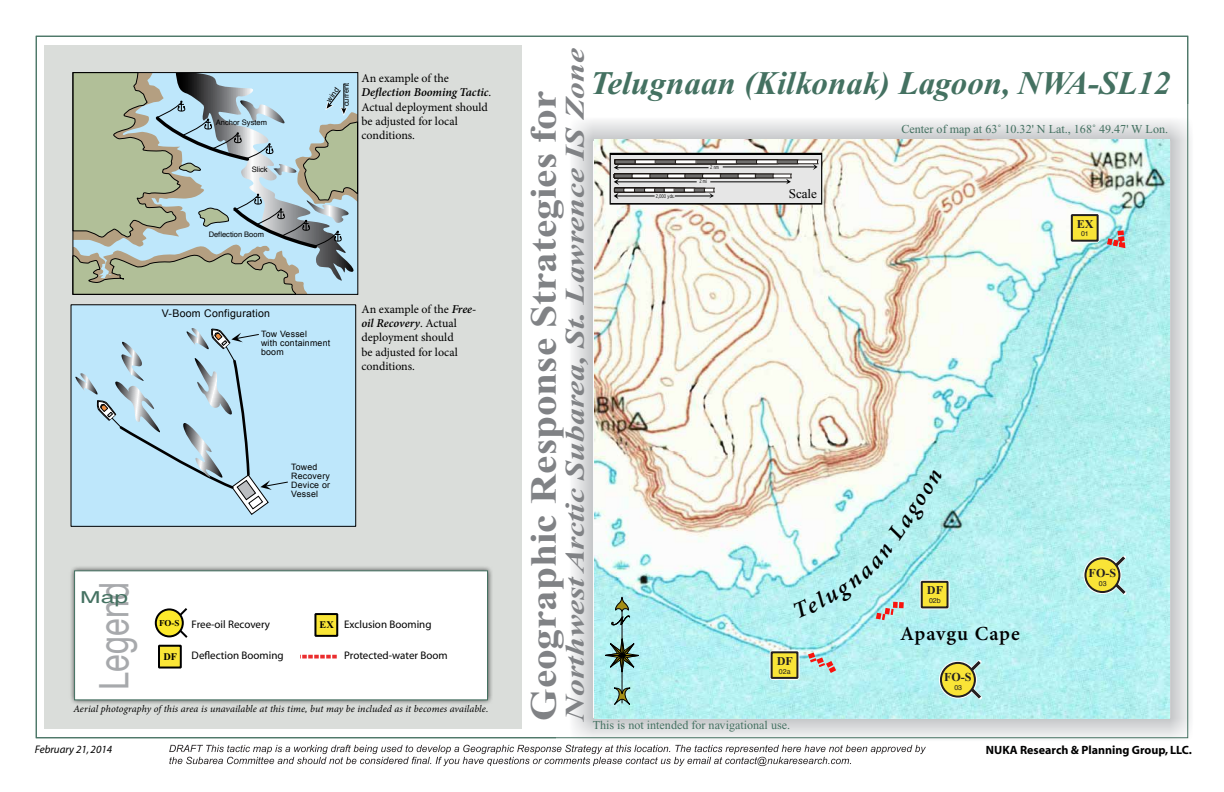
<style>
.page{position:relative;width:1224px;height:792px;background:#fff}
.page>*{position:absolute;margin:0;border:0;box-sizing:border-box;transform-origin:0 0}
.t1{font:40.7px "Helvetica";color:#a7a9ac;scale:.79 1}
.t2{font:700 37px "Times New Roman";color:#808285;scale:1.12 1}
.t3{font:italic 700 33px "Times New Roman";color:#447161}
.t4{font:italic 700 27px "Times New Roman";color:#808285;scale:1.25 1}
.t5{font:600 20px "Minion Pro";letter-spacing:.05em;color:#000}
.t6{font:16.5px "Helvetica";color:#447161;scale:1.5 1}
.t7{font:13px "Times New Roman";color:#000}
.t8{font:12.1px "Times New Roman";color:#447161}
.t9{font:12px/14.4px "Minion Pro";letter-spacing:-.005em;color:#000}
.t10{font:700 12px "Myriad";color:#000}
.t11{font:700 12px "Times New Roman";color:#231f20}
.t12{font:700 12px "Times New Roman";color:#231f20}
.t13{font:11px "Myriad";color:#000}
.t14{font:italic 11px "Myriad";color:#000}
.t15{font:10.5px "Arial";letter-spacing:.025em;color:#000}
.t16{font:700 10.2px "Times New Roman";color:#000}
.t17{font:italic 10px "Minion Pro";letter-spacing:.005em;color:#000}
.t18{font:8.8px/8.8px "Arial";letter-spacing:.025em;color:#000}
.t19{font:7.5px "Helvetica";color:#000}
.t20{font:7px "Helvetica";color:#231f20}
.t21{font:4.7px "Geneva";color:#000;scale:.75 1}
.s1{font-weight:600;font-style:italic}
.s2{font-family:"Times New Roman";font-weight:700;font-size:10.2px}
</style>
<div class="page">
<img style="left:556px;top:105px;width:635px;height:640px">
<div style="left:45px;top:45px;width:477px;height:684px;background:#daddda"></div>
<svg style="left:169px;top:745px;width:757px;height:21px"></svg>
<div style="left:69px;top:565px;width:424px;height:141px;background:#000;opacity:.75"></div>
<div style="left:74px;top:571px;width:414px;height:129px;background:#fff"></div>
<img style="left:594px;top:139px;width:575px;height:579px">
<svg style="left:610px;top:153px;width:212px;height:52px"></svg>
<div style="left:1083px;top:556px;width:38px;height:38px;border:4px solid #fff;border-radius:50%"></div>
<svg style="left:1084px;top:552px;width:46px;height:47px"></svg>
<div style="left:1085px;top:558px;width:34px;height:34px;background:#f9e437;border-radius:50%"></div>
<div style="left:1084px;top:557px;width:36px;height:36px;border:2px solid #231f20;border-radius:50%"></div>
<div style="left:939px;top:661px;width:38px;height:38px;border:4px solid #fff;border-radius:50%"></div>
<svg style="left:940px;top:656px;width:46px;height:47px"></svg>
<div style="left:941px;top:663px;width:34px;height:34px;background:#f9e437;border-radius:50%"></div>
<div style="left:940px;top:662px;width:36px;height:36px;border:2px solid #231f20;border-radius:50%"></div>
<div style="left:770px;top:650px;width:29px;height:30px;border:4px solid #fff"></div>
<svg style="left:773px;top:646px;width:69px;height:34px"></svg>
<div style="left:772px;top:652px;width:25px;height:26px;background:#f9e437"></div>
<div style="left:771px;top:651px;width:27px;height:28px;border:2px solid #231f20"></div>
<div style="left:920px;top:580px;width:30px;height:29px;border:4px solid #fff"></div>
<div style="left:1070px;top:213px;width:30px;height:30px;border:4px solid #fff"></div>
<div style="left:1071px;top:214px;width:28px;height:28px;border:2px solid #231f20"></div>
<svg style="left:1073px;top:214px;width:56px;height:38px"></svg>
<hr style="left:622px;top:611px;width:1px;height:92px;background:#000">
<svg style="left:601px;top:634px;width:42px;height:42px"></svg>
<svg style="left:614px;top:688px;width:16px;height:17px"></svg>
<svg style="left:611px;top:597px;width:19px;height:28px"></svg>
<svg style="left:172px;top:608px;width:16px;height:30px"></svg>
<div style="left:156px;top:609px;width:27px;height:27px;background:#fce92b;border-radius:50%"></div>
<div style="left:155px;top:608px;width:29px;height:29px;border:2px solid #000;border-radius:50%"></div>
<svg style="left:302px;top:655px;width:35px;height:4px"></svg>
<div style="left:71px;top:305px;width:285px;height:221px;background:#bee7fb"></div>
<div style="left:71px;top:304px;width:285px;height:223px;border:1px solid #000"></div>
<svg style="left:75px;top:328px;width:213px;height:187px"></svg>
<svg style="left:72px;top:72px;width:286px;height:223px"></svg>
<div style="left:159px;top:646px;width:22px;height:22px;background:#fae637"></div>
<div style="left:158px;top:645px;width:24px;height:24px;border:2px solid #000"></div>
<div style="left:315px;top:614px;width:22px;height:22px;background:#fae637"></div>
<div style="left:314px;top:613px;width:24px;height:24px;border:2px solid #000"></div>
<svg style="left:793px;top:469px;width:155px;height:155px"></svg>
<p class="t19" style="left:216px;top:117px;width:53px">Anchor System</p>
<p class="t19" style="left:252px;top:164px;width:17px">Slick</p>
<p class="t19" style="left:209px;top:228px;width:57px">Deflection Boom</p>
<p class="t19" style="left:324px;top:97px;width:17px;rotate:-53deg">wind</p>
<p class="t19" style="left:340px;top:106px;width:25px;rotate:-90deg">current</p>
<p class="t9" style="left:361px;top:71px;width:131px">An example of the<br><span class="s1">Deflection Booming Tactic</span>.<br>Actual deployment should be adjusted for local conditions.</p>
<p class="t15" style="left:162px;top:306px;width:110px">V-Boom Configuration</p>
<p class="t18" style="left:261px;top:330px;width:71px">Tow Vessel<br>with containment boom</p>
<p class="t9" style="left:361px;top:302px;width:116px">An example of the <span class="s1">Free&shy;oil Recovery</span>. Actual deployment should<br>be adjusted for local conditions.</p>
<p class="t18" style="left:291px;top:463px;width:40px">Towed<br>Recovery<br>Device or<br>Vessel</p>
<h1 class="t1" style="left:83px;top:690px;width:138px;rotate:-90deg">Legend</h1>
<h3 class="t6" style="left:80px;top:585px;width:34px">Map</h3>
<p class="t13" style="left:159px;top:619px;width:113px"><sup>FO-S</sup> Free-oil Recovery</p>
<p class="t13" style="left:192px;top:650px;width:94px">Deflection Booming</p>
<p class="t16" style="left:163px;top:651px;width:15px">DF</p>
<p class="t13" style="left:320px;top:619px;width:113px"><span class="s2">EX</span> Exclusion Booming</p>
<p class="t13" style="left:344px;top:650px;width:105px">Protected-water Boom</p>
<p class="t17" style="left:73px;top:702px;width:416px">Aerial photography of this area is unavailable at this time, but may be included as it becomes available.</p>
<h3 class="t4" style="left:560px;top:720px;width:539px;rotate:-90deg">Northwest Arctic Subarea, St. Lawrence IS Zone</h3>
<h3 class="t3" style="left:590px;top:66px;width:582px">Telugnaan (Kilkonak) Lagoon, NWA-SL12</h3>
<h2 class="t2" style="left:523px;top:720px;width:564px;rotate:-90deg">Geographic Response Strategies for</h2>
<p class="t8" style="left:901px;top:123px;width:268px">Center of map at 63˚ 10.32' N Lat., 168˚ 49.47' W Lon.</p>
<p class="t21" style="left:710px;top:163px;width:13px">2 nm</p>
<p class="t21" style="left:699px;top:177px;width:12px">2 mi</p>
<p class="t21" style="left:656px;top:193px;width:27px">2,000 yds.</p>
<p class="t7" style="left:789px;top:185px;width:30px">Scale</p>
<p class="t11" style="left:1077px;top:217px;width:18px">EX</p>
<p class="t20" style="left:1081px;top:229px;width:9px">01</p>
<p class="t20" style="left:1085px;top:229px;width:5px">2</p>
<p class="t12" style="left:1089px;top:564px;width:29px">FO-S</p>
<p class="t20" style="left:1099px;top:578px;width:9px">013</p>
<p class="t11" style="left:927px;top:584px;width:18px">EX</p>
<p class="t20" style="left:929px;top:595px;width:13px">02b</p>
<p class="t11" style="left:927px;top:584px;width:18px">DF</p>
<p class="t20" style="left:931px;top:595px;width:9px">02</p>
<h3 class="t5" style="left:900px;top:619px;width:121px">Apavgu Cape</h3>
<p class="t11" style="left:777px;top:654px;width:18px">EX</p>
<p class="t20" style="left:779px;top:666px;width:13px">02a</p>
<p class="t11" style="left:777px;top:654px;width:18px">DF</p>
<p class="t20" style="left:781px;top:666px;width:9px">02</p>
<p class="t12" style="left:944px;top:669px;width:29px">FO-S</p>
<p class="t20" style="left:954px;top:682px;width:9px">013</p>
<p class="t8" style="left:593px;top:719px;width:199px">This is not intended for navigational use.</p>
<p class="t14" style="left:35px;top:744px;width:79px">February 21, 2014</p>
<p class="t10" style="left:986px;top:744px;width:208px">NUKA Research &amp; Planning Group, LLC.</p>
</div>
